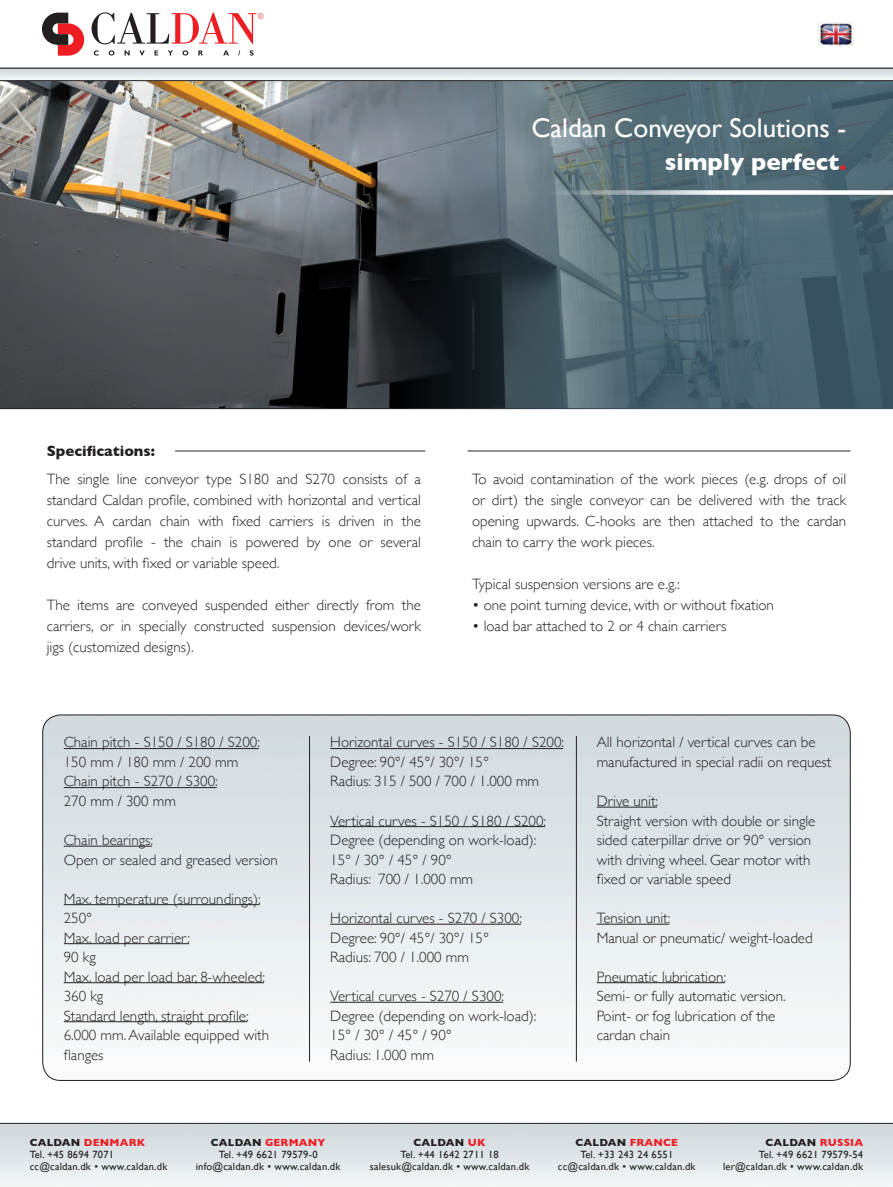
<style>
.page{position:relative;width:893px;height:1187px;background:#fff}
.page>*{position:absolute;margin:0;border:0;box-sizing:border-box;transform-origin:0 0}
.t1{font:27px "Gill Sans";color:#fff}
.t2{font:700 24px "Gill Sans";color:#fff}
.txt{font:300 15px/19.5px "Gill Sans";color:#231f20}
.txt-2{font:700 15px "Gill Sans";color:#231f20}
.t3{font:10.5px/12px "Gill Sans";letter-spacing:.02em;color:#231f20;text-align:center}
.s1{color:#ee1d23}
.s2{font-weight:700}
.s3{font-weight:700;color:#ee1d23}
</style>
<div class="page">
<svg style="left:0;top:81px;width:893px;height:328px;background:#636361"></svg>
<svg style="left:395px;top:81px;width:498px;height:327px;background:#4c616b"></svg>
<svg style="left:94px;top:50px;width:5px;height:6px"></svg>
<svg style="left:109px;top:50px;width:5px;height:6px"></svg>
<svg style="left:125px;top:50px;width:5px;height:5px"></svg>
<svg style="left:139px;top:50px;width:6px;height:6px"></svg>
<svg style="left:154px;top:50px;width:4px;height:5px"></svg>
<svg style="left:168px;top:50px;width:5px;height:5px"></svg>
<svg style="left:182px;top:50px;width:6px;height:6px"></svg>
<svg style="left:198px;top:50px;width:5px;height:5px"></svg>
<svg style="left:223px;top:50px;width:6px;height:5px"></svg>
<svg style="left:250px;top:50px;width:4px;height:6px"></svg>
<svg style="left:42px;top:13px;width:42px;height:43px"></svg>
<svg style="left:92px;top:12px;width:172px;height:32px"></svg>
<svg style="left:0;top:1123px;width:893px;height:63px;background:#dde3e5"></svg>
<svg style="left:0;top:68px;width:893px;height:13px"></svg>
<hr style="left:175px;top:450px;width:250px;height:1px;background:#231f20">
<hr style="left:468px;top:450px;width:382px;height:1px;background:#231f20">
<img style="left:43px;top:715px;width:807px;height:365px">
<img style="left:818px;top:22px;width:35px;height:24px">
<hr style="left:309px;top:736px;width:1px;height:325px;background:#231f20">
<hr style="left:576px;top:736px;width:1px;height:325px;background:#231f20">
<svg style="left:549px;top:190px;width:344px;height:5px"></svg>
<hr style="left:64px;top:748px;width:195px;height:1px;background:#231f20">
<hr style="left:64px;top:787px;width:153px;height:1px;background:#231f20">
<hr style="left:64px;top:845px;width:88px;height:1px;background:#231f20">
<hr style="left:64px;top:904px;width:196px;height:1px;background:#231f20">
<hr style="left:64px;top:943px;width:125px;height:1px;background:#231f20">
<hr style="left:64px;top:982px;width:200px;height:1px;background:#231f20">
<hr style="left:64px;top:1021px;width:183px;height:1px;background:#231f20">
<hr style="left:330px;top:748px;width:233px;height:1px;background:#231f20">
<hr style="left:330px;top:826px;width:215px;height:1px;background:#231f20">
<hr style="left:330px;top:923px;width:191px;height:1px;background:#231f20">
<hr style="left:330px;top:1001px;width:173px;height:1px;background:#231f20">
<hr style="left:597px;top:806px;width:60px;height:1px;background:#231f20">
<hr style="left:597px;top:923px;width:72px;height:1px;background:#231f20">
<hr style="left:597px;top:982px;width:128px;height:1px;background:#231f20">
<h1 class="t1" style="left:531px;top:112px;width:316px">Caldan Conveyor Solutions -</h1>
<h2 class="t2" style="left:665px;top:142px;width:183px">simply perfect<span class="s1">.</span></h2>
<p class="txt-2" style="left:47px;top:439px;width:110px">Specifications:</p>
<p class="txt" style="left:47px;top:467px;width:376px;line-height:21px;text-align:justify">The single line conveyor type S180 and S270 consists of a standard Caldan profile, combined with horizontal and vertical curves. A cardan chain with fixed carriers is driven in the standard profile - the chain is powered by one or several drive units, with fixed or variable speed.</p>
<p class="txt" style="left:47px;top:593px;width:376px;line-height:21px;text-align:justify">The items are conveyed suspended either directly from the carriers, or in specially constructed suspension devices/work jigs (customized designs).</p>
<p class="txt" style="left:472px;top:467px;width:376px;line-height:21px;text-align:justify">To avoid contamination of the work pieces (e.g. drops of oil or dirt) the single conveyor can be delivered with the track opening upwards. C-hooks are then attached to the cardan chain to carry the work pieces.</p>
<p class="txt" style="left:472px;top:573px;width:209px">Typical suspension versions are e.g.:</p>
<p class="txt" style="left:472px;top:594px;width:303px">• one point turning device, with or without fixation</p>
<p class="txt" style="left:472px;top:615px;width:256px">• load bar attached to 2 or 4 chain carriers</p>
<p class="txt" style="left:64px;top:732px;width:198px">Chain pitch - S150 / S180 / S200:<br>150 mm / 180 mm / 200 mm<br>Chain pitch - S270 / S300:<br>270 mm / 300 mm</p>
<p class="txt" style="left:64px;top:829px;width:216px">Chain bearings:<br>Open or sealed and greased version</p>
<p class="txt" style="left:64px;top:888px;width:207px">Max. temperature (surroundings):<br>250°<br>Max. load per carrier:<br>90 kg<br>Max. load per load bar, 8-wheeled:<br>360 kg<br>Standard length, straight profile:<br>6.000 mm. Available equipped with flanges</p>
<p class="txt" style="left:330px;top:732px;width:235px">Horizontal curves - S150 / S180 / S200:<br>Degree: 90°/ 45°/ 30°/ 15°<br>Radius: 315 / 500 / 700 / 1.000 mm</p>
<p class="txt" style="left:330px;top:810px;width:217px">Vertical curves - S150 / S180 / S200:<br>Degree (depending on work-load):<br>15° / 30° / 45° / 90°</p>
<p class="txt" style="left:330px;top:868px;width:144px">Radius: 700 / 1.000 mm</p>
<p class="txt" style="left:330px;top:907px;width:193px">Horizontal curves - S270 / S300:<br>Degree: 90°/ 45°/ 30°/ 15°<br>Radius: 700 / 1.000 mm</p>
<p class="txt" style="left:330px;top:985px;width:208px">Vertical curves - S270 / S300:<br>Degree (depending on work-load):<br>15° / 30° / 45° / 90°<br>Radius: 1.000 mm</p>
<p class="txt" style="left:597px;top:732px;width:236px">All horizontal / vertical curves can be manufactured in special radii on request</p>
<p class="txt" style="left:597px;top:790px;width:220px">Drive unit:<br>Straight version with double or single sided caterpillar drive or 90° version with driving wheel. Gear motor with fixed or variable speed</p>
<p class="txt" style="left:597px;top:907px;width:218px">Tension unit:<br>Manual or pneumatic/ weight-loaded</p>
<p class="txt" style="left:597px;top:966px;width:191px">Pneumatic lubrication:<br>Semi- or fully automatic version.<br>Point- or fog lubrication of the cardan chain</p>
<p class="t3" style="left:30px;top:1135px;width:139px;text-align:left"><span class="s2">CALDAN</span> <span class="s3">DENMARK<br></span>Tel. +45 8694 7071 cc@caldan.dk • www.caldan.dk</p>
<p class="t3" style="left:370px;top:1135px;width:161px"><span class="s2">CALDAN</span> <span class="s3">UK<br></span>Tel. +44 1642 2711 18 salesuk@caldan.dk • www.caldan.dk</p>
<p class="t3" style="left:196px;top:1135px;width:146px"><span class="s2">CALDAN</span> <span class="s3">GERMANY<br></span>Tel. +49 6621 79579-0 info@caldan.dk • www.caldan.dk</p>
<p class="t3" style="left:723px;top:1135px;width:142px;text-align:right"><span class="s2">CALDAN</span> <span class="s3">RUSSIA<br></span>Tel. +49 6621 79579-54 ler@caldan.dk • www.caldan.dk</p>
<p class="t3" style="left:558px;top:1135px;width:139px"><span class="s2">CALDAN</span> <span class="s3">FRANCE<br></span>Tel. +33 243 24 6551 cc@caldan.dk • www.caldan.dk</p>
</div>
